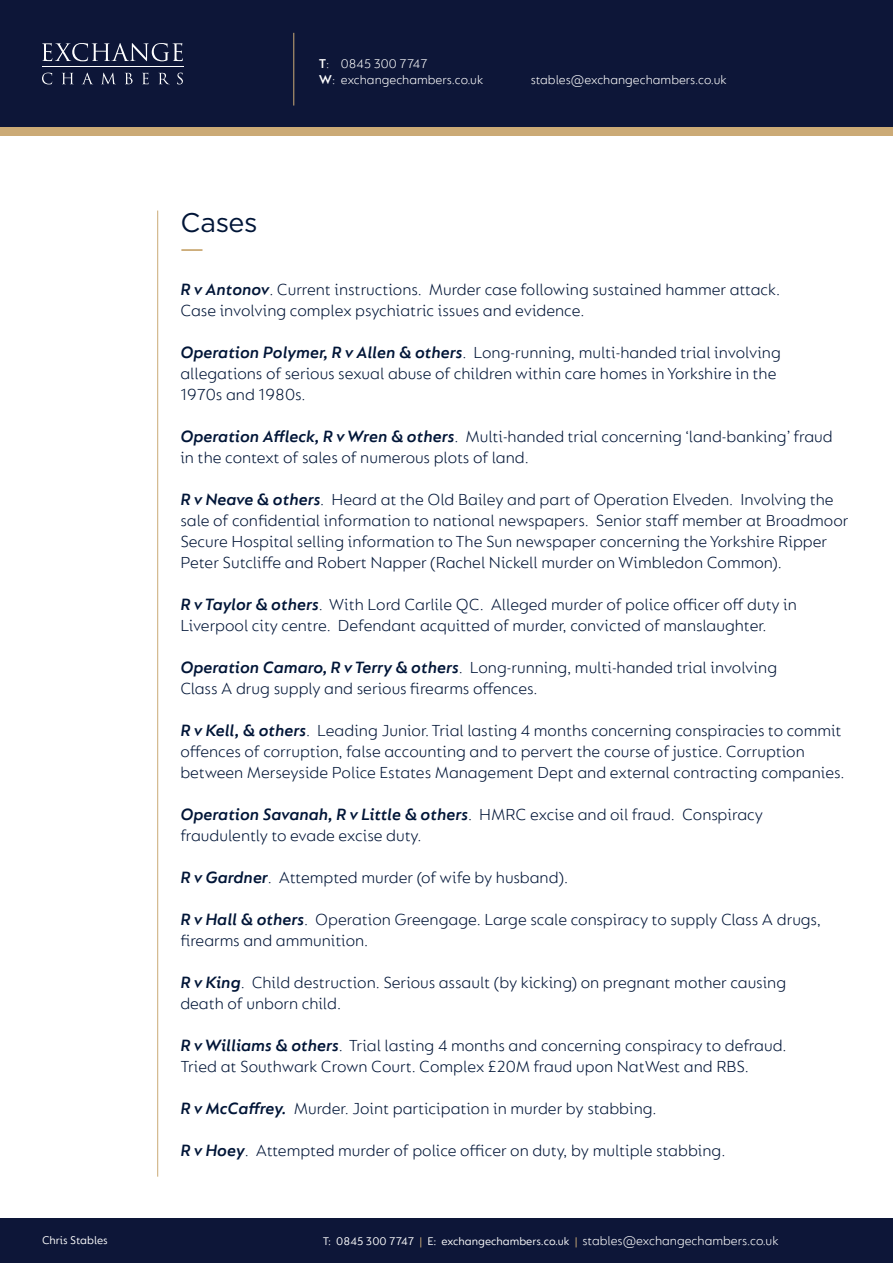
<style>
.page{position:relative;width:893px;height:1263px;background:#fff}
.page>*{position:absolute;margin:0;border:0;box-sizing:border-box;transform-origin:0 0}
.t1{font:27px "Gotham";letter-spacing:-.015em;color:#001537}
.t2{font:300 17.25px/21px "FS Lucas";color:#001537}
.t3{font:300 13.5px/16.2px "FS Lucas";color:#fff}
.t4{font:12px "FS Lucas";color:#fff}
.s1{font-weight:600}
.s2{font-weight:600;font-style:italic}
.s3{color:#cbaa76}
</style>
<div class="page">
<div style="left:0;top:64px;width:893px;height:72px;background:#cbaa76"></div>
<div style="left:0;top:0;width:893px;height:127px;background:#0d1638"></div>
<div style="left:0;top:1219px;width:893px;height:44px;background:#0d1638"></div>
<hr style="left:42px;top:67px;width:142px;height:1px;background:#fff">
<svg style="left:42px;top:43px;width:141px;height:18px"></svg>
<svg style="left:42px;top:73px;width:10px;height:11px"></svg>
<svg style="left:62px;top:73px;width:11px;height:11px"></svg>
<svg style="left:82px;top:73px;width:11px;height:11px"></svg>
<svg style="left:102px;top:73px;width:13px;height:11px"></svg>
<svg style="left:125px;top:73px;width:8px;height:11px"></svg>
<svg style="left:142px;top:73px;width:7px;height:11px"></svg>
<svg style="left:159px;top:73px;width:10px;height:11px"></svg>
<svg style="left:177px;top:73px;width:6px;height:11px"></svg>
<hr style="left:293px;top:33px;width:1px;height:73px;background:#cbaa76">
<hr style="left:157px;top:211px;width:1px;height:966px;background:#cbaa76">
<hr style="left:181px;top:249px;width:21px;height:2px;background:#cbaa76">
<p class="t1" style="left:180px;top:205px;width:79px">Cases</p>
<p class="t3" style="left:319px;top:55px;width:166px"><span class="s1">T</span>: 0845 300 7747<br><span class="s1">W</span>: exchangechambers.co.uk</p>
<p class="t3" style="left:531px;top:71px;width:197px">stables@exchangechambers.co.uk</p>
<p class="t2" style="left:180px;top:278px;width:601px"><span class="s2">R v Antonov</span>. Current instructions. Murder case following sustained hammer attack.<br>Case involving complex psychiatric issues and evidence.</p>
<p class="t2" style="left:180px;top:341px;width:602px"><span class="s2">Operation Polymer, R v Allen &amp; others</span>. Long-running, multi-handed trial involving allegations of serious sexual abuse of children within care homes in Yorkshire in the<br>1970s and 1980s.</p>
<p class="t2" style="left:180px;top:425px;width:654px"><span class="s2">Operation Affleck, R v Wren &amp; others</span>. Multi-handed trial concerning ‘land-banking’ fraud in the context of sales of numerous plots of land.</p>
<p class="t2" style="left:180px;top:488px;width:669px"><span class="s2">R v Neave &amp; others</span>. Heard at the Old Bailey and part of Operation Elveden. Involving the sale of confidential information to national newspapers. Senior staff member at Broadmoor Secure Hospital selling information to The Sun newspaper concerning the Yorkshire Ripper Peter Sutcliffe and Robert Napper (Rachel Nickell murder on Wimbledon Common).</p>
<p class="t2" style="left:180px;top:593px;width:618px"><span class="s2">R v Taylor &amp; others</span>. With Lord Carlile QC. Alleged murder of police officer off duty in<br>Liverpool city centre. Defendant acquitted of murder, convicted of manslaughter.</p>
<p class="t2" style="left:180px;top:656px;width:598px"><span class="s2">Operation Camaro, R v Terry &amp; others</span>. Long-running, multi-handed trial involving<br>Class A drug supply and serious firearms offences.</p>
<p class="t2" style="left:180px;top:719px;width:666px"><span class="s2">R v Kell, &amp; others</span>. Leading Junior. Trial lasting 4 months concerning conspiracies to commit offences of corruption, false accounting and to pervert the course of justice. Corruption between Merseyside Police Estates Management Dept and external contracting companies.</p>
<p class="t2" style="left:180px;top:803px;width:584px"><span class="s2">Operation Savanah, R v Little &amp; others</span>. HMRC excise and oil fraud. Conspiracy fraudulently to evade excise duty.</p>
<p class="t2" style="left:180px;top:866px;width:389px"><span class="s2">R v Gardner</span>. Attempted murder (of wife by husband).</p>
<p class="t2" style="left:180px;top:908px;width:642px"><span class="s2">R v Hall &amp; others</span>. Operation Greengage. Large scale conspiracy to supply Class A drugs, firearms and ammunition.</p>
<p class="t2" style="left:180px;top:971px;width:607px"><span class="s2">R v King</span>. Child destruction. Serious assault (by kicking) on pregnant mother causing death of unborn child.</p>
<p class="t2" style="left:180px;top:1034px;width:608px"><span class="s2">R v Williams &amp; others</span>. Trial lasting 4 months and concerning conspiracy to defraud.<br>Tried at Southwark Crown Court. Complex £20M fraud upon NatWest and RBS.</p>
<p class="t2" style="left:180px;top:1097px;width:478px"><span class="s2">R v McCaffrey.</span> Murder. Joint participation in murder by stabbing.</p>
<p class="t2" style="left:180px;top:1139px;width:547px"><span class="s2">R v Hoey</span>. Attempted murder of police officer on duty, by multiple stabbing.</p>
<p class="t3" style="left:583px;top:1233px;width:197px">stables@exchangechambers.co.uk</p>
<p class="t4" style="left:42px;top:1233px;width:67px">Chris Stables</p>
<p class="t4" style="left:323px;top:1235px;width:256px">T: 0845 300 7747 <span class="s3">|</span> E: exchangechambers.co.uk <span class="s3">|</span></p>
</div>
